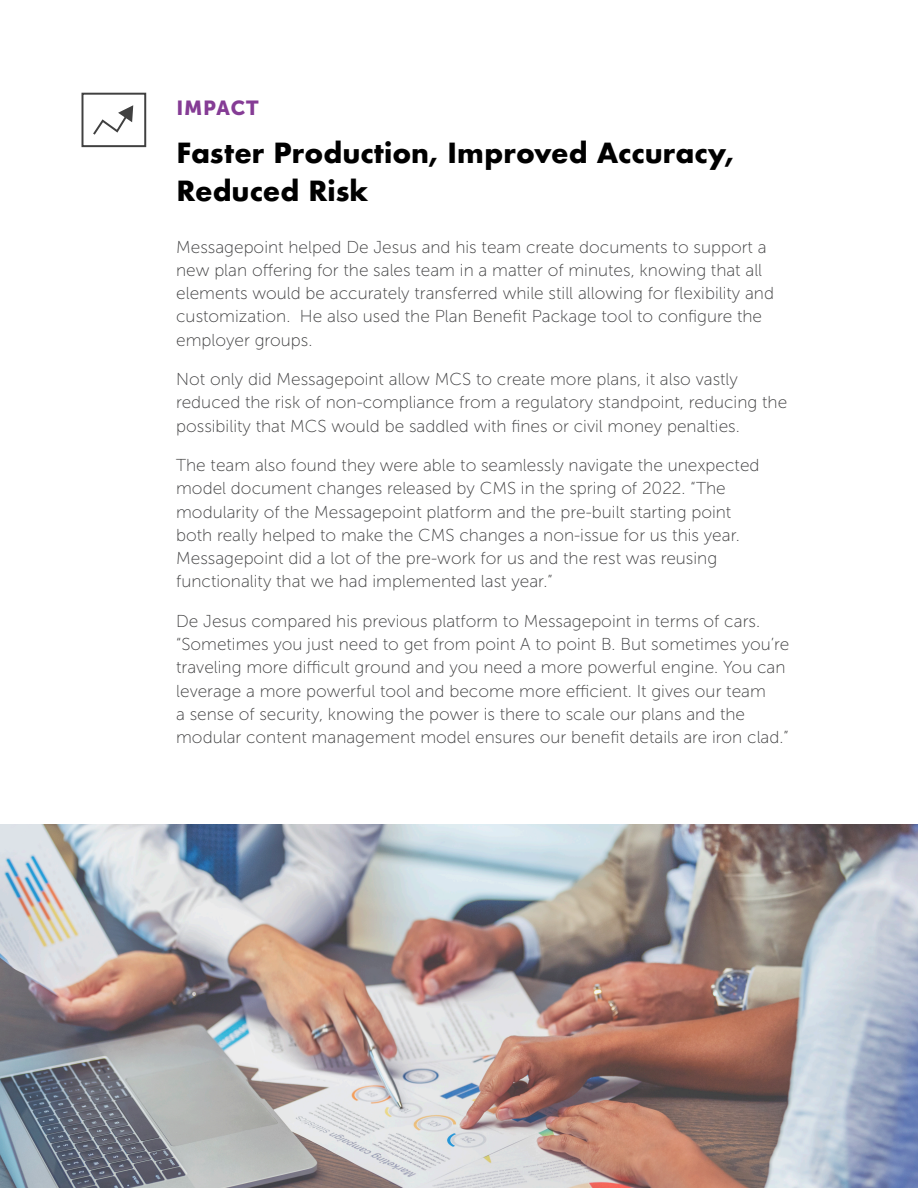
<style>
.page{position:relative;width:918px;height:1188px;background:#fff}
.page>*{position:absolute;margin:0;border:0;box-sizing:border-box;transform-origin:0 0}
.Heading_Level_1{font:700 27px/37.5px "Futura";color:#000}
.Heading_Level_1-2{font:20.25px "Museo Sans 900";letter-spacing:.04em;color:#853c95}
.Body{font:17.25px/23.2px "Museo Sans 100";color:#3e3e3f}
</style>
<div class="page">
<svg style="left:93px;top:105px;width:40px;height:30px"></svg>
<div style="left:82px;top:93px;width:64px;height:54px;border:2px solid #404040"></div>
<img style="left:0;top:824px;width:918px;height:364px">
<p class="Heading_Level_1-2" style="left:176px;top:96px;width:84px">IMPACT</p>
<p class="Heading_Level_1" style="left:176px;top:134px;width:559px">Faster Production, Improved Accuracy,<br>Reduced Risk</p>
<p class="Body" style="left:176px;top:235px;width:599px">Messagepoint helped De Jesus and his team create documents to support a new plan offering for the sales team in a matter of minutes, knowing that all elements would be accurately transferred while still allowing for flexibility and customization. He also used the Plan Benefit Package tool to configure the employer groups.</p>
<p class="Body" style="left:176px;top:368px;width:613px">Not only did Messagepoint allow MCS to create more plans, it also vastly reduced the risk of non-compliance from a regulatory standpoint, reducing the possibility that MCS would be saddled with fines or civil money penalties.</p>
<p class="Body" style="left:176px;top:454px;width:585px">The team also found they were able to seamlessly navigate the unexpected model document changes released by CMS in the spring of 2022. “The modularity of the Messagepoint platform and the pre-built starting point both really helped to make the CMS changes a non-issue for us this year.<br>Messagepoint did a lot of the pre-work for us and the rest was reusing functionality that we had implemented last year.”</p>
<p class="Body" style="left:176px;top:609px;width:615px">De Jesus compared his previous platform to Messagepoint in terms of cars. “Sometimes you just need to get from point A to point B. But sometimes you’re traveling more difficult ground and you need a more powerful engine. You can leverage a more powerful tool and become more efficient. It gives our team<br>a sense of security, knowing the power is there to scale our plans and the modular content management model ensures our benefit details are iron clad.”</p>
</div>
